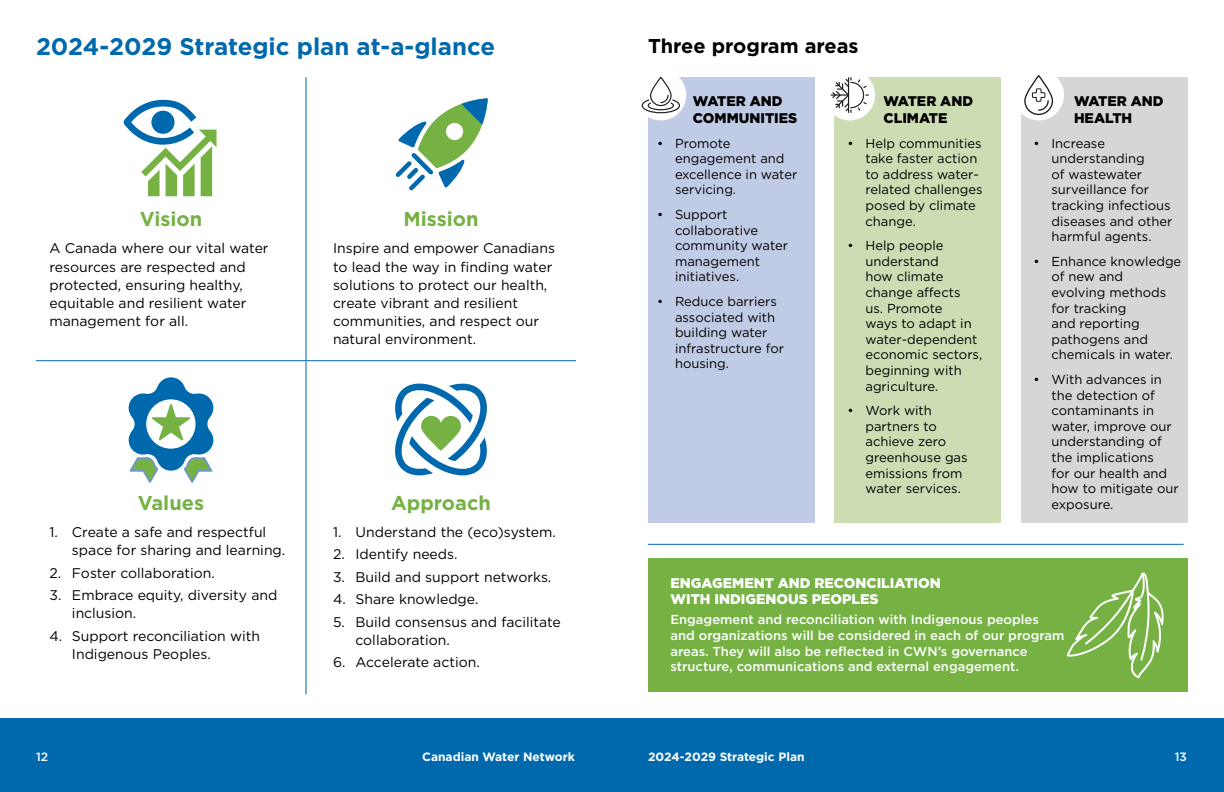
<style>
.page{position:relative;width:1224px;height:792px;background:#fff}
.page>*{position:absolute;margin:0;border:0;box-sizing:border-box;transform-origin:0 0}
.t1{font:700 24px "Gotham";color:#0069ad}
.t2{font:700 20px "Gotham";color:#76b243}
.t3{font:700 20px "Gotham";color:#000}
.t4{font:14px/18px "Gotham";color:#000}
.t5{font:900 14px/16.8px "Gotham";color:#000}
.t6{font:900 14px/16px "Gotham";color:#fff}
.t7{font:13px/15.6px "Gotham";color:#000}
.t8{font:500 13px/15.6px "Gotham";color:#fff}
.t9{font:700 12px "Gotham";color:#fff}
.t10{font:500 12px "Gotham";color:#fff}
</style>
<div class="page">
<div style="left:0;top:718px;width:612px;height:74px;background:#0069ad"></div>
<div style="left:612px;top:718px;width:612px;height:74px;background:#0069ad"></div>
<div style="left:648px;top:77px;width:166px;height:446px;background:#c0cbe5"></div>
<div style="left:835px;top:77px;width:166px;height:446px;background:#ccddb4"></div>
<div style="left:1022px;top:77px;width:166px;height:446px;background:#d6d6d8"></div>
<div style="left:648px;top:559px;width:540px;height:133px;background:#76b243"></div>
<hr style="left:306px;top:77px;width:1px;height:283px;background:#0069ad">
<hr style="left:36px;top:360px;width:270px;height:1px;background:#0069ad">
<hr style="left:306px;top:360px;width:270px;height:1px;background:#0069ad">
<hr style="left:306px;top:361px;width:1px;height:333px;background:#0069ad">
<svg style="left:123px;top:99px;width:94px;height:97px"></svg>
<svg style="left:395px;top:98px;width:93px;height:93px"></svg>
<svg style="left:128px;top:377px;width:86px;height:106px"></svg>
<svg style="left:395px;top:383px;width:92px;height:92px"></svg>
<div style="left:635px;top:70px;width:51px;height:50px;background:#fff;border-radius:50%"></div>
<div style="left:650px;top:77px;width:22px;height:29px;border:1px solid #231f20;border-radius:10px"></div>
<svg style="left:641px;top:94px;width:40px;height:20px"></svg>
<div style="left:824px;top:70px;width:51px;height:50px;background:#fff;border-radius:50%"></div>
<svg style="left:831px;top:78px;width:37px;height:34px"></svg>
<div style="left:1013px;top:70px;width:51px;height:50px;background:#fff;border-radius:50%"></div>
<svg style="left:1024px;top:76px;width:30px;height:40px"></svg>
<svg style="left:1067px;top:572px;width:97px;height:106px"></svg>
<hr style="left:648px;top:544px;width:536px;height:1px;background:#0069ad">
<h1 class="t1" style="left:36px;top:31px;width:461px">2024-2029 Strategic plan at-a-glance</h1>
<h2 class="t2" style="left:140px;top:206px;width:64px">Vision</h2>
<p class="t4" style="left:50px;top:239px;width:221px">A Canada where our vital water resources are respected and protected, ensuring healthy, equitable and resilient water management for all.</p>
<h2 class="t2" style="left:403px;top:206px;width:77px">Mission</h2>
<p class="t4" style="left:333px;top:239px;width:224px">Inspire and empower Canadians to lead the way in finding water solutions to protect our health, create vibrant and resilient communities, and respect our natural environment.</p>
<h2 class="t2" style="left:138px;top:490px;width:68px">Values</h2>
<p class="t4" style="left:72px;top:523px;width:215px;text-indent:-22px">1. Create a safe and respectful space for sharing and learning.</p>
<p class="t4" style="left:50px;top:563px;width:167px">2. Foster collaboration.</p>
<p class="t4" style="left:72px;top:586px;width:207px;text-indent:-22px">3. Embrace equity, diversity and inclusion.</p>
<p class="t4" style="left:72px;top:626px;width:190px;text-indent:-22px">4. Support reconciliation with<br>Indigenous Peoples.</p>
<h2 class="t2" style="left:391px;top:490px;width:101px">Approach</h2>
<p class="t4" style="left:333px;top:523px;width:224px">1. Understand the (eco)system.</p>
<p class="t4" style="left:333px;top:545px;width:126px">2. Identify needs.</p>
<p class="t4" style="left:333px;top:568px;width:220px">3. Build and support networks.</p>
<p class="t4" style="left:333px;top:590px;width:147px">4. Share knowledge.</p>
<p class="t4" style="left:355px;top:613px;width:207px;text-indent:-22px">5. Build consensus and facilitate collaboration.</p>
<p class="t4" style="left:333px;top:653px;width:148px">6. Accelerate action.</p>
<h2 class="t3" style="left:648px;top:33px;width:212px">Three program areas</h2>
<p class="t5" style="left:693px;top:93px;width:106px">WATER AND<br>COMMUNITIES</p>
<p class="t7" style="left:675px;top:135px;width:124px;text-indent:-18px">• Promote engagement and excellence in water servicing.</p>
<p class="t7" style="left:675px;top:206px;width:115px;text-indent:-18px">• Support collaborative community water management initiatives.</p>
<p class="t7" style="left:675px;top:293px;width:111px;text-indent:-18px">• Reduce barriers associated with building water infrastructure for housing.</p>
<p class="t5" style="left:884px;top:93px;width:91px">WATER AND<br>CLIMATE</p>
<p class="t7" style="left:866px;top:135px;width:119px;text-indent:-18px">• Help communities take faster action to address water&shy;related challenges posed by climate change.</p>
<p class="t7" style="left:866px;top:238px;width:118px;text-indent:-18px">• Help people understand<br>how climate change affects<br>us. Promote<br>ways to adapt in water-dependent economic sectors, beginning with agriculture.</p>
<p class="t7" style="left:866px;top:403px;width:104px;text-indent:-18px">• Work with partners to achieve zero greenhouse gas emissions from water services.</p>
<p class="t5" style="left:1074px;top:93px;width:91px">WATER AND<br>HEALTH</p>
<p class="t7" style="left:1052px;top:135px;width:122px;text-indent:-18px">• Increase understanding<br>of wastewater surveillance for tracking infectious diseases and other harmful agents.</p>
<p class="t7" style="left:1052px;top:253px;width:131px;text-indent:-18px">• Enhance knowledge of new and<br>evolving methods for tracking<br>and reporting pathogens and chemicals in water.</p>
<p class="t7" style="left:1052px;top:371px;width:129px;text-indent:-18px">• With advances in the detection of contaminants in water, improve our understanding of the implications<br>for our health and how to mitigate our exposure.</p>
<p class="t6" style="left:670px;top:575px;width:272px">ENGAGEMENT AND RECONCILIATION<br>WITH INDIGENOUS PEOPLES</p>
<p class="t8" style="left:670px;top:612px;width:395px">Engagement and reconciliation with Indigenous peoples and organizations will be considered in each of our program areas. They will also be reflected in CWN’s governance structure, communications and external engagement.</p>
<p class="t10" style="left:36px;top:749px;width:14px">12</p>
<p class="t9" style="left:422px;top:749px;width:154px">Canadian Water Network</p>
<p class="t9" style="left:648px;top:749px;width:158px">2024-2029 Strategic Plan</p>
<p class="t10" style="left:1175px;top:749px;width:14px">13</p>
</div>
